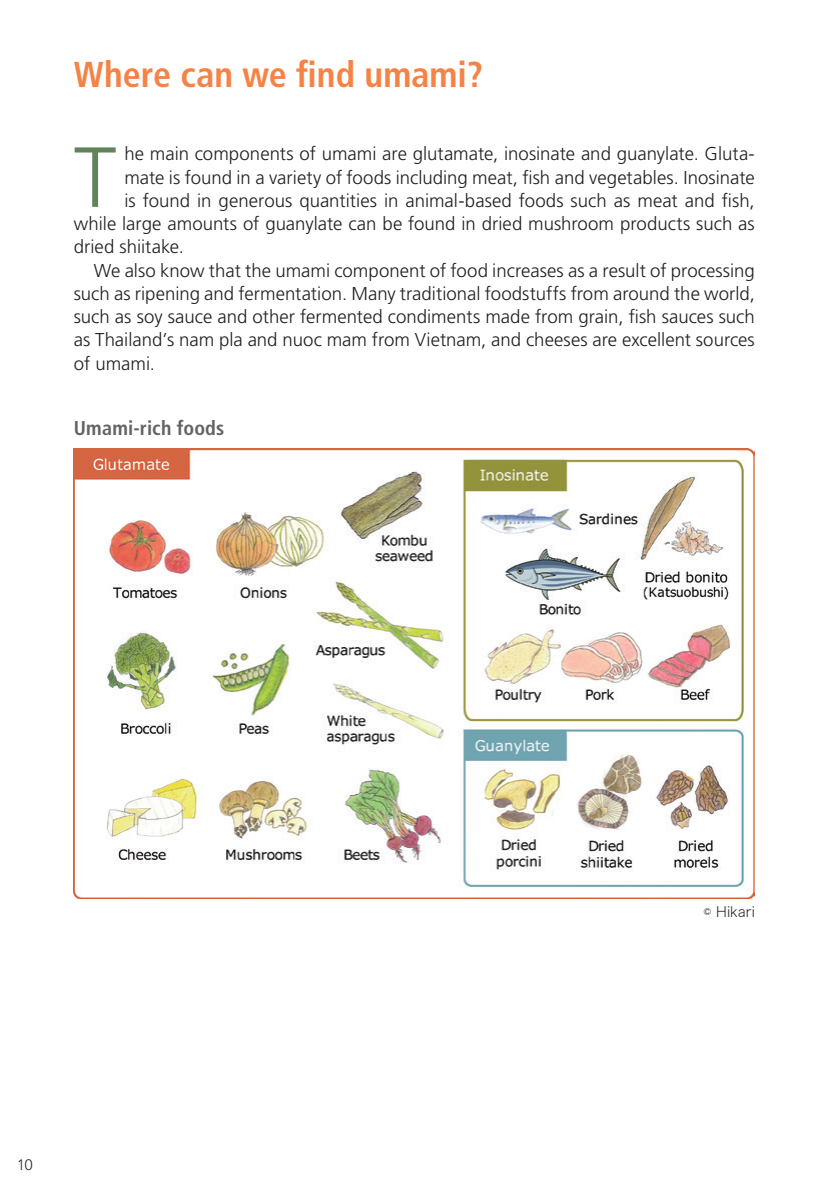
<style>
.page{position:relative;width:840px;height:1191px;background:#fff}
.page>*{position:absolute;margin:0;border:0;box-sizing:border-box;transform-origin:0 0}
.t1{font:300 85.2px "Frutiger";color:#63845a}
.t2{font:700 condensed 36px "Frutiger";color:#f58345}
.t3{font:700 condensed 20px "Frutiger";letter-spacing:.01em;color:#636366}
.t4{font:300 18.6px "Frutiger";color:#231f20}
.t5{font:300 15px "Avenir";color:#231f20}
.t6{font:14px "Hira Kaku Std N W2";color:#231f20}
</style>
<div class="page">
<img style="left:74px;top:448px;width:680px;height:451px">
<h2 class="t2" style="left:74px;top:53px;width:411px">Where can we find umami?</h2>
<h1 class="t1" style="left:74px;top:129px;width:44px">T</h1>
<p class="t4" style="left:124px;top:143px;width:631px">he main components of umami are glutamate, inosinate and guanylate. Gluta-</p>
<p class="t4" style="left:124px;top:167px;width:631px">mate is found in a variety of foods including meat, fish and vegetables. Inosinate</p>
<p class="t4" style="left:124px;top:190px;width:631px">is found in generous quantities in animal-based foods such as meat and fish,</p>
<p class="t4" style="left:74px;top:213px;width:682px">while large amounts of guanylate can be found in dried mushroom products such as</p>
<p class="t4" style="left:74px;top:236px;width:112px">dried shiitake.</p>
<p class="t4" style="left:94px;top:260px;width:662px">We also know that the umami component of food increases as a result of processing</p>
<p class="t4" style="left:74px;top:283px;width:682px">such as ripening and fermentation. Many traditional foodstuffs from around the world,</p>
<p class="t4" style="left:74px;top:306px;width:682px">such as soy sauce and other fermented condiments made from grain, fish sauces such</p>
<p class="t4" style="left:74px;top:329px;width:682px">as Thailand’s nam pla and nuoc mam from Vietnam, and cheeses are excellent sources</p>
<p class="t4" style="left:74px;top:352px;width:83px">of umami.</p>
<p class="t3" style="left:74px;top:416px;width:152px">Umami-rich foods</p>
<p class="t5" style="left:17px;top:1155px;width:17px">10</p>
<p class="t6" style="left:703px;top:901px;width:53px">© Hikari</p>
</div>
